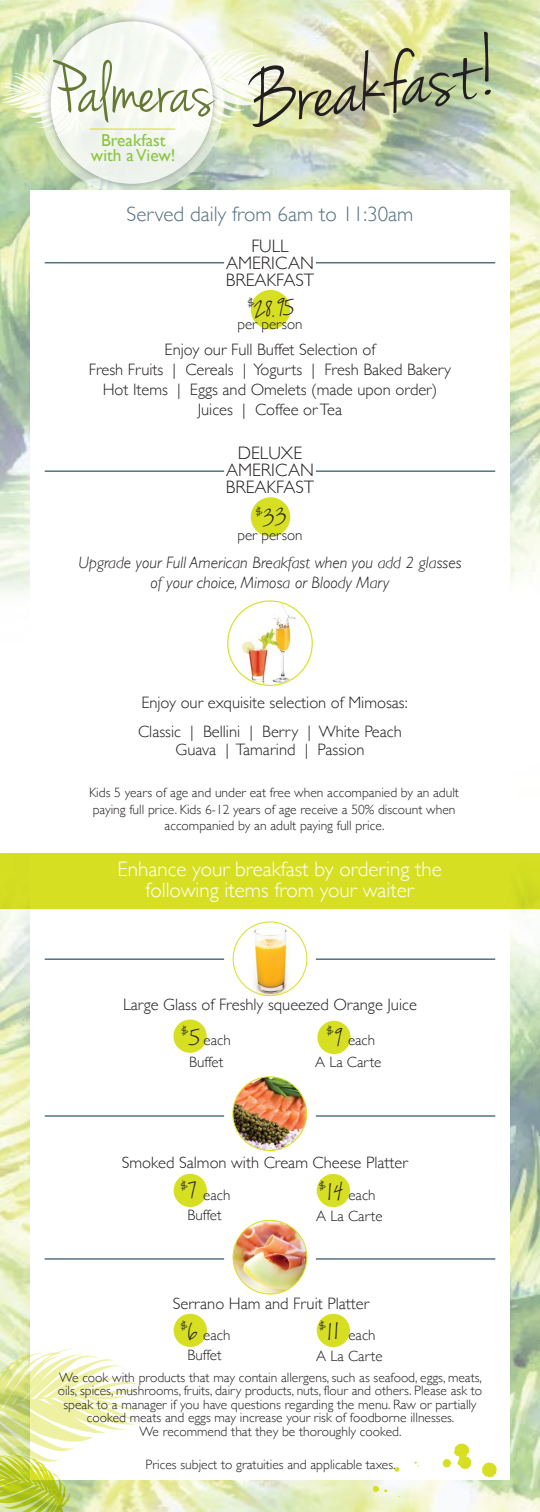
<style>
.page{position:relative;width:540px;height:1512px;background:#fff}
.page>*{position:absolute;margin:0;border:0;box-sizing:border-box;transform-origin:0 0}
.t1{font:italic 88.35px "Jenna Sue";color:#231f20}
.t2{font:italic 29.4px "Jenna Sue";color:#231f20}
.t3{font:300 21px/21px "Gill Sans";color:#fff;text-align:center}
.t4{font:300 21px "Gill Sans";color:#527281}
.t5{font:300 18px/16.8px "Gill Sans";color:#231f20;text-align:center}
.t6{font:17.4px/14.4px "Gill Sans";color:#8cc540;text-align:center}
.t7{font:300 16.5px/19.8px "Gill Sans";color:#231f20;text-align:center}
.t8{font:italic 300 16.5px/19.8px "Gill Sans";color:#231f20;text-align:center}
.t9{font:300 15px/21px "Gill Sans";color:#231f20}
.t10{font:300 13.5px/13.5px "Gill Sans";color:#231f20;text-align:center}
</style>
<div class="page">
<img style="left:0;top:0;width:540px;height:1512px">
<div style="left:30px;top:190px;width:480px;height:1290px;background:#fff"></div>
<svg style="left:372px;top:1485px;width:16px;height:8px"></svg>
<svg style="left:482px;top:1462px;width:15px;height:16px"></svg>
<svg style="left:394px;top:1467px;width:6px;height:5px"></svg>
<svg style="left:442px;top:1443px;width:29px;height:26px"></svg>
<svg style="left:0;top:1348px;width:142px;height:164px"></svg>
<div style="left:0;top:854px;width:540px;height:55px;background:#d7df23"></div>
<div style="left:251px;top:290px;width:39px;height:39px;background:#d7df23;border-radius:50%"></div>
<div style="left:251px;top:497px;width:39px;height:40px;background:#d7df23;border-radius:50%"></div>
<hr style="left:316px;top:470px;width:179px;height:2px;background:#527281">
<hr style="left:45px;top:470px;width:179px;height:2px;background:#527281">
<hr style="left:316px;top:262px;width:179px;height:1px;background:#527281">
<hr style="left:45px;top:262px;width:179px;height:1px;background:#527281">
<hr style="left:316px;top:958px;width:179px;height:2px;background:#527281">
<hr style="left:45px;top:958px;width:179px;height:2px;background:#527281">
<hr style="left:316px;top:1115px;width:179px;height:2px;background:#527281">
<hr style="left:45px;top:1115px;width:179px;height:2px;background:#527281">
<hr style="left:316px;top:1258px;width:179px;height:2px;background:#527281">
<hr style="left:45px;top:1258px;width:179px;height:2px;background:#527281">
<img style="left:247px;top:922px;width:49px;height:74px">
<div style="left:233px;top:921px;width:74px;height:75px;border:1px solid #d7df23;border-radius:50%"></div>
<div style="left:174px;top:1174px;width:33px;height:33px;background:#d7df23;border-radius:50%"></div>
<div style="left:317px;top:1174px;width:33px;height:33px;background:#d7df23;border-radius:50%"></div>
<img style="left:233px;top:1220px;width:74px;height:74px;border-radius:37px">
<div style="left:233px;top:1220px;width:74px;height:75px;border:1px solid #d7df23;border-radius:50%"></div>
<img style="left:233px;top:1077px;width:74px;height:74px;border-radius:37px">
<div style="left:232px;top:1076px;width:75px;height:75px;border:1px solid #d7df23;border-radius:50%"></div>
<img style="left:230px;top:602px;width:77px;height:83px">
<div style="left:173px;top:1020px;width:34px;height:33px;background:#d7df23;border-radius:50%"></div>
<div style="left:317px;top:1021px;width:34px;height:33px;background:#d7df23;border-radius:50%"></div>
<div style="left:174px;top:1314px;width:33px;height:33px;background:#d7df23;border-radius:50%"></div>
<div style="left:317px;top:1314px;width:33px;height:33px;background:#d7df23;border-radius:50%"></div>
<img style="left:43px;top:14px;width:178px;height:176px">
<div style="left:51px;top:21px;width:162px;height:163px;background:#f1f5ee;border-radius:50%"></div>
<svg style="left:0;top:48px;width:286px;height:92px"></svg>
<hr style="left:90px;top:129px;width:85px;height:1px;background:#d7de27">
<p class="t6" style="left:91px;top:133px;width:86px">Breakfast with a View!</p>
<h1 class="t1" style="left:240px;top:49px;width:252px;rotate:-7deg">Breakfast!</h1>
<h3 class="t4" style="left:127px;top:198px;width:288px">Served daily from 6am to 11:30am</h3>
<h3 class="t5" style="left:226px;top:237px;width:90px">FULL<br>AMERICAN<br>BREAKFAST</h3>
<h2 class="t2" style="left:245px;top:293px;width:49px;rotate:-3deg"><sup>$</sup>28.95</h2>
<p class="t9" style="left:237px;top:313px;width:67px">per person</p>
<p class="t7" style="left:89px;top:339px;width:364px">Enjoy our Full Buffet Selection of<br>Fresh Fruits | Cereals | Yogurts | Fresh Baked Bakery Hot Items | Eggs and Omelets (made upon order)<br>Juices | Coffee or Tea</p>
<h3 class="t5" style="left:226px;top:444px;width:90px">DELUXE<br>AMERICAN<br>BREAKFAST</h3>
<p class="t9" style="left:237px;top:524px;width:67px">per person</p>
<p class="t8" style="left:78px;top:553px;width:385px">Upgrade your Full American Breakfast when you add 2 glasses of your choice, Mimosa or Bloody Mary</p>
<p class="t7" style="left:141px;top:692px;width:268px">Enjoy our exquisite selection of Mimosas:</p>
<p class="t7" style="left:138px;top:722px;width:265px;line-height:18px">Classic | Bellini | Berry | White Peach<br>Guava | Tamarind | Passion</p>
<p class="t10" style="left:89px;top:784px;width:371px;line-height:16.2px">Kids 5 years of age and under eat free when accompanied by an adult paying full price. Kids 6-12 years of age receive a 50% discount when accompanied by an adult paying full price.</p>
<h3 class="t3" style="left:118px;top:858px;width:326px">Enhance your breakfast by ordering the following items from your waiter</h3>
<p class="t7" style="left:123px;top:993px;width:295px">Large Glass of Freshly squeezed Orange Juice</p>
<p class="t9" style="left:204px;top:1029px;width:29px">each</p>
<p class="t9" style="left:189px;top:1050px;width:36px">Buffet</p>
<p class="t9" style="left:348px;top:1029px;width:29px">each</p>
<p class="t9" style="left:315px;top:1050px;width:68px">A La Carte</p>
<p class="t7" style="left:122px;top:1152px;width:288px">Smoked Salmon with Cream Cheese Platter</p>
<p class="t9" style="left:203px;top:1184px;width:29px">each</p>
<p class="t9" style="left:316px;top:1184px;width:68px;text-indent:32px">each<br>A La Carte</p>
<p class="t9" style="left:188px;top:1204px;width:36px">Buffet</p>
<p class="t7" style="left:173px;top:1293px;width:198px">Serrano Ham and Fruit Platter</p>
<p class="t9" style="left:203px;top:1323px;width:29px">each</p>
<p class="t9" style="left:316px;top:1324px;width:68px;text-indent:32px">each<br>A La Carte</p>
<p class="t9" style="left:188px;top:1344px;width:36px">Buffet</p>
<p class="t10" style="left:58px;top:1370px;width:426px">We cook with products that may contain allergens, such as seafood, eggs, meats, oils, spices, mushrooms, fruits, dairy products, nuts, flour and others. Please ask to speak to a manager if you have questions regarding the menu. Raw or partially cooked meats and eggs may increase your risk of foodborne illnesses.<br>We recommend that they be thoroughly cooked.</p>
<p class="t10" style="left:146px;top:1458px;width:252px">Prices subject to gratuities and applicable taxes.</p>
</div>
